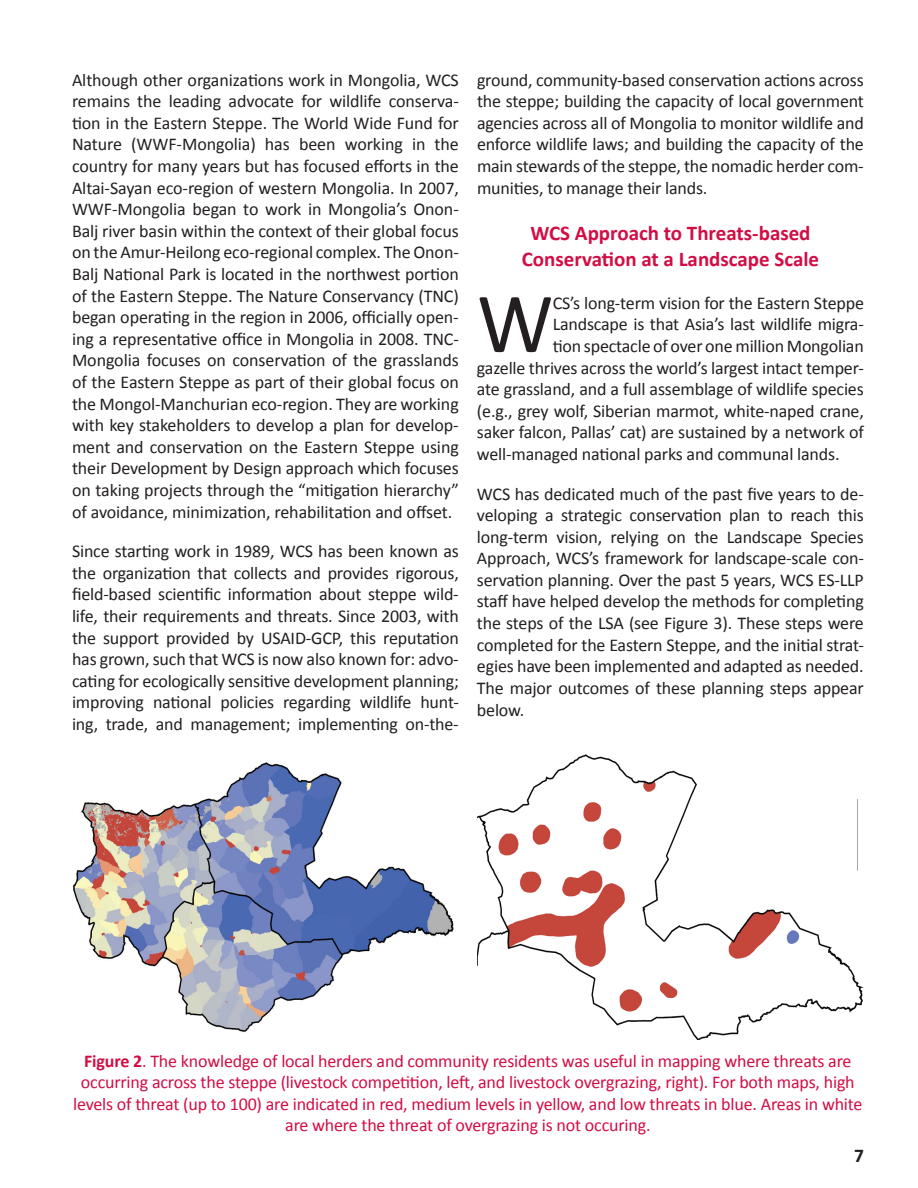
<style>
.page{position:relative;width:918px;height:1188px;background:#fff}
.page>*{position:absolute;margin:0;border:0;box-sizing:border-box;transform-origin:0 0}
.t1{font:86.1px "Calibri";color:#231f20}
.t2{font:700 21px/25.2px "Calibri";color:#d20d44;text-align:center}
.t3{font:700 19.5px "Calibri";color:#231f20}
.t4{font:18px/21.6px "Calibri";letter-spacing:-.01em;color:#231f20;text-align:justify}
.t5{font:18px/21.6px "Calibri";letter-spacing:-.01em;color:#d20d44;text-align:center}
.s1{font-weight:700}
</style>
<div class="page">
<img style="left:72px;top:762px;width:382px;height:270px">
<img style="left:477px;top:754px;width:387px;height:286px">
<div style="left:338px;top:797px;width:120px;height:64px;background:#fff"></div>
<div style="left:698px;top:798px;width:159px;height:75px;background:#fff"></div>
<p class="t4" style="left:72px;top:68px;width:388px">Although other organizations work in Mongolia, WCS remains the leading advocate for wildlife conserva&shy;tion in the Eastern Steppe. The World Wide Fund for Nature (WWF-Mongolia) has been working in the country for many years but has focused efforts in the Altai-Sayan eco-region of western Mongolia. In 2007, WWF-Mongolia began to work in Mongolia’s Onon-Balj river basin within the context of their global focus on the Amur-Heilong eco-regional complex. The Onon-Balj National Park is located in the northwest portion of the Eastern Steppe. The Nature Conservancy (TNC) began operating in the region in 2006, officially open&shy;ing a representative office in Mongolia in 2008. TNC-Mongolia focuses on conservation of the grasslands of the Eastern Steppe as part of their global focus on the Mongol-Manchurian eco-region. They are working with key stakeholders to develop a plan for develop&shy;ment and conservation on the Eastern Steppe using their Development by Design approach which focuses on taking projects through the “mitigation hierarchy” of avoidance, minimization, rehabilitation and offset.</p>
<p class="t4" style="left:72px;top:539px;width:388px">Since starting work in 1989, WCS has been known as the organization that collects and provides rigorous, field-based scientific information about steppe wild&shy;life, their requirements and threats. Since 2003, with the support provided by USAID-GCP, this reputation has grown, such that WCS is now also known for: advo&shy;cating for ecologically sensitive development planning; improving national policies regarding wildlife hunt&shy;ing, trade, and management; implementing on-the-</p>
<p class="t4" style="left:477px;top:68px;width:388px">ground, community-based conservation actions across the steppe; building the capacity of local government agencies across all of Mongolia to monitor wildlife and enforce wildlife laws; and building the capacity of the main stewards of the steppe, the nomadic herder com&shy;munities, to manage their lands.</p>
<p class="t2" style="left:522px;top:220px;width:299px">WCS Approach to Threats-based<br>Conservation at a Landscape Scale</p>
<h1 class="t1" style="left:477px;top:270px;width:78px">W</h1>
<p class="t4" style="left:553px;top:291px;width:313px">CS’s long-term vision for the Eastern Steppe</p>
<p class="t4" style="left:553px;top:313px;width:313px">Landscape is that Asia’s last wildlife migra-</p>
<p class="t4" style="left:553px;top:334px;width:313px">tion spectacle of over one million Mongolian</p>
<p class="t4" style="left:477px;top:356px;width:388px">gazelle thrives across the world’s largest intact temper-</p>
<p class="t4" style="left:477px;top:377px;width:388px">ate grassland, and a full assemblage of wildlife species</p>
<p class="t4" style="left:477px;top:399px;width:388px">(e.g., grey wolf, Siberian marmot, white-naped crane,</p>
<p class="t4" style="left:477px;top:421px;width:388px">saker falcon, Pallas’ cat) are sustained by a network of</p>
<p class="t4" style="left:477px;top:442px;width:364px">well-managed national parks and communal lands.</p>
<p class="t4" style="left:477px;top:482px;width:388px">WCS has dedicated much of the past five years to de&shy;veloping a strategic conservation plan to reach this long-term vision, relying on the Landscape Species Approach, WCS’s framework for landscape-scale con&shy;servation planning. Over the past 5 years, WCS ES-LLP staff have helped develop the methods for completing the steps of the LSA (see Figure 3). These steps were completed for the Eastern Steppe, and the initial strat&shy;egies have been implemented and adapted as needed.<br>The major outcomes of these planning steps appear below.</p>
<p class="t5" style="left:73px;top:1049px;width:791px"><span class="s1">Figure 2</span>. The knowledge of local herders and community residents was useful in mapping where threats are occurring across the steppe (livestock competition, left, and livestock overgrazing, right). For both maps, high levels of threat (up to 100) are indicated in red, medium levels in yellow, and low threats in blue. Areas in white are where the threat of overgrazing is not occuring.</p>
<p class="t3" style="left:854px;top:1144px;width:11px">7</p>
</div>
